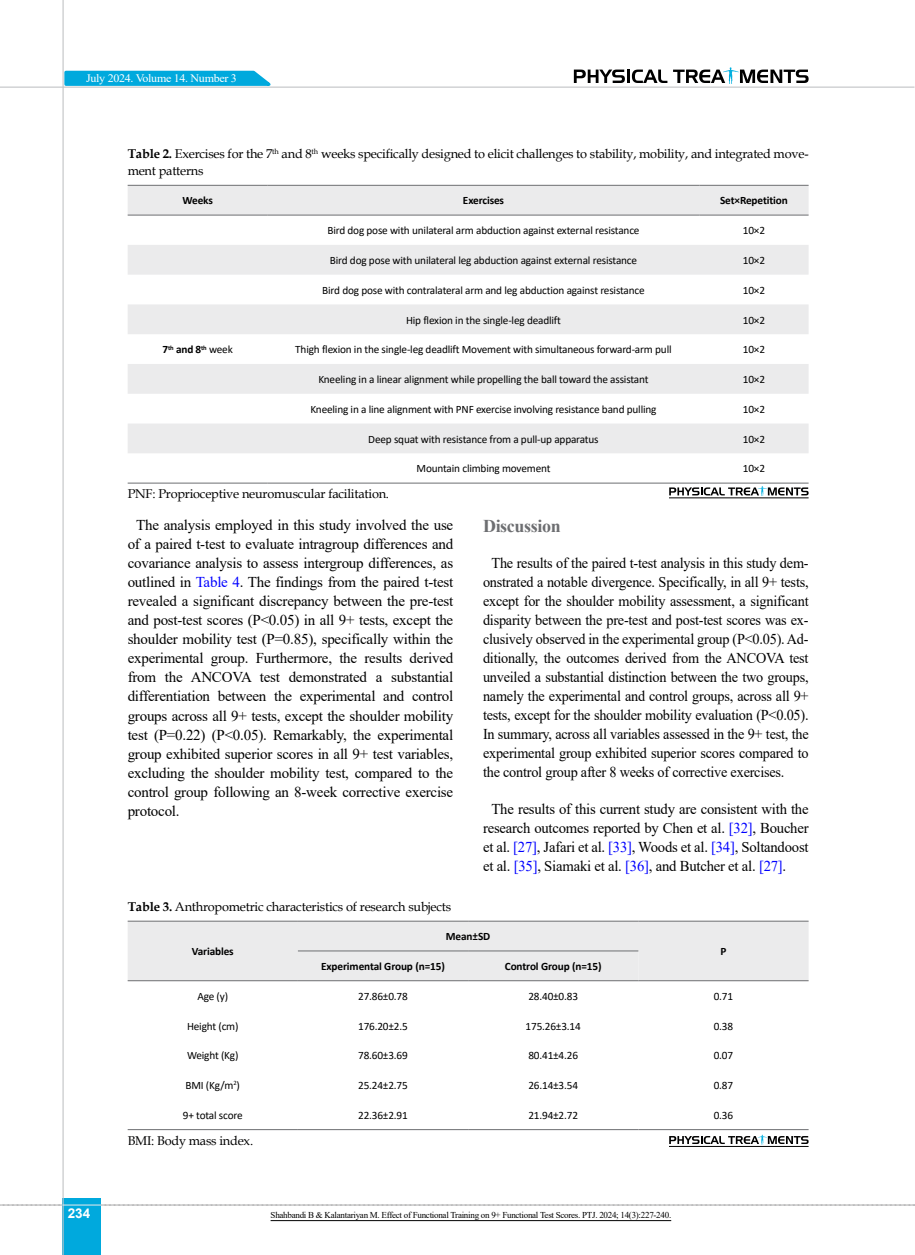
<style>
.page{position:relative;width:915px;height:1255px;background:#fff}
.page>*{position:absolute;margin:0;border:0;box-sizing:border-box;transform-origin:0 0}
.t1{font:700 18px "Times New Roman";letter-spacing:-.02em;color:#6d6e71}
.t2{font:15px/19px "Times New Roman";letter-spacing:-.015em;color:#000;text-align:justify}
.t3{font:15px/19px "Times New Roman";letter-spacing:-.015em;color:#000;text-align:justify;scale:.95 1}
.t4{font:700 13.5px "Arial";color:#fff}
.t5{font:12.75px/16.5px "Book Antiqua";letter-spacing:-.015em;color:#000}
.t6{font:11.4px "Times New Roman";letter-spacing:-.025em;color:#fff;scale:1.05 1}
.t7{font:11.25px "Calibri";letter-spacing:-.015em;color:#000}
.t8{font:700 11.25px "Calibri";letter-spacing:-.01em;color:#000}
.t9{font:9px "Times New Roman";letter-spacing:-.03em;color:#000}
.s1{font-weight:700}
.s2{font-weight:400}
.s3{color:#00f}
</style>
<div class="page">
<svg style="left:0;top:1204px;width:915px;height:1px"></svg>
<div style="left:63px;top:1198px;width:38px;height:56px;background:#00a9dd"></div>
<hr style="left:62px;top:0;width:2px;height:1254px;background:#c2c4c6">
<hr style="left:63px;top:1204px;width:38px;height:1px;background:#ebebec">
<svg style="left:63px;top:69px;width:215px;height:18px;background:#36bae2"></svg>
<svg style="left:573px;top:67px;width:235px;height:17px"></svg>
<hr style="left:0;top:87px;width:914px;height:1px;background:#c2c4c6">
<svg style="left:128px;top:186px;width:680px;height:267px;fill:#ebebec"></svg>
<hr style="left:128px;top:482px;width:140px;height:1px;background:#6d6e71">
<hr style="left:268px;top:482px;width:431px;height:1px;background:#6d6e71">
<hr style="left:699px;top:482px;width:109px;height:1px;background:#6d6e71">
<hr style="left:128px;top:185px;width:140px;height:1px;background:#6d6e71">
<hr style="left:268px;top:185px;width:431px;height:1px;background:#6d6e71">
<hr style="left:699px;top:185px;width:109px;height:1px;background:#6d6e71">
<hr style="left:128px;top:215px;width:140px;height:1px;background:#6d6e71">
<hr style="left:268px;top:215px;width:431px;height:1px;background:#6d6e71">
<hr style="left:699px;top:215px;width:109px;height:1px;background:#6d6e71">
<svg style="left:669px;top:486px;width:139px;height:10px"></svg>
<hr style="left:668px;top:497px;width:140px;height:1px;background:#000">
<div style="left:128px;top:921px;width:680px;height:59px;background:#ebebec"></div>
<hr style="left:128px;top:920px;width:170px;height:1px;background:#6d6e71">
<hr style="left:298px;top:920px;width:170px;height:1px;background:#6d6e71">
<hr style="left:468px;top:920px;width:170px;height:1px;background:#6d6e71">
<hr style="left:638px;top:920px;width:170px;height:1px;background:#6d6e71">
<hr style="left:128px;top:1129px;width:170px;height:1px;background:#6d6e71">
<hr style="left:298px;top:1129px;width:170px;height:1px;background:#6d6e71">
<hr style="left:468px;top:1129px;width:170px;height:1px;background:#6d6e71">
<hr style="left:638px;top:1129px;width:170px;height:1px;background:#6d6e71">
<hr style="left:128px;top:980px;width:170px;height:1px;background:#6d6e71">
<hr style="left:638px;top:980px;width:170px;height:1px;background:#6d6e71">
<hr style="left:298px;top:950px;width:170px;height:1px;background:#6d6e71">
<hr style="left:468px;top:950px;width:170px;height:1px;background:#6d6e71">
<hr style="left:298px;top:980px;width:170px;height:1px;background:#6d6e71">
<hr style="left:468px;top:980px;width:170px;height:1px;background:#6d6e71">
<svg style="left:669px;top:1134px;width:139px;height:10px"></svg>
<hr style="left:668px;top:1145px;width:140px;height:1px;background:#000">
<hr style="left:270px;top:1220px;width:401px;height:1px;background:#000">
<p class="t6" style="left:86px;top:70px;width:145px">July 2024. Volume 14. Number 3</p>
<p class="t5" style="left:128px;top:145px;width:682px"><span class="s1">Table 2.</span> Exercises for the 7<sup>th</sup> and 8<sup>th</sup> weeks specifically designed to elicit challenges to stability, mobility, and integrated move&shy;ment patterns</p>
<p class="t8" style="left:182px;top:193px;width:32px">Weeks</p>
<p class="t8" style="left:463px;top:193px;width:43px">Exercises</p>
<p class="t8" style="left:719px;top:193px;width:69px">Set×Repetition</p>
<p class="t7" style="left:327px;top:223px;width:313px">Bird dog pose with unilateral arm abduction against external resistance</p>
<p class="t7" style="left:742px;top:223px;width:24px">10×2</p>
<p class="t7" style="left:330px;top:252px;width:309px">Bird dog pose with unilateral leg abduction against external resistance</p>
<p class="t7" style="left:742px;top:252px;width:24px">10×2</p>
<p class="t7" style="left:322px;top:282px;width:324px">Bird dog pose with contralateral arm and leg abduction against resistance</p>
<p class="t7" style="left:742px;top:282px;width:24px">10×2</p>
<p class="t7" style="left:406px;top:312px;width:156px">Hip flexion in the single-leg deadlift</p>
<p class="t7" style="left:742px;top:312px;width:24px">10×2</p>
<p class="t8" style="left:162px;top:341px;width:72px">7<sup>th</sup> and 8<sup>th</sup> <span class="s2">week</span></p>
<p class="t7" style="left:295px;top:342px;width:378px">Thigh flexion in the single-leg deadlift Movement with simultaneous forward-arm pull</p>
<p class="t7" style="left:742px;top:342px;width:24px">10×2</p>
<p class="t7" style="left:318px;top:371px;width:331px">Kneeling in a linear alignment while propelling the ball toward the assistant</p>
<p class="t7" style="left:742px;top:371px;width:24px">10×2</p>
<p class="t7" style="left:310px;top:401px;width:347px">Kneeling in a line alignment with PNF exercise involving resistance band pulling</p>
<p class="t7" style="left:742px;top:401px;width:24px">10×2</p>
<p class="t7" style="left:368px;top:431px;width:232px">Deep squat with resistance from a pull-up apparatus</p>
<p class="t7" style="left:742px;top:431px;width:24px">10×2</p>
<p class="t7" style="left:416px;top:461px;width:135px">Mountain climbing movement</p>
<p class="t7" style="left:742px;top:461px;width:24px">10×2</p>
<p class="t5" style="left:128px;top:485px;width:263px">PNF: Proprioceptive neuromuscular facilitation.</p>
<p class="t2" style="left:128px;top:515px;width:327px;text-indent:9px">The analysis employed in this study involved the use of a paired t-test to evaluate intragroup differences and covariance analysis to assess intergroup differences, as outlined in <span class="s3">Table 4</span>. The findings from the paired t-test revealed a significant discrepancy between the pre-test and post-test scores (P&lt;0.05) in all 9+ tests, except the shoulder mobility test (P=0.85), specifically within the experimental group. Furthermore, the results derived from the ANCOVA test demonstrated a substantial differentiation between the experimental and control groups across all 9+ tests, except the shoulder mobility test (P=0.22) (P&lt;0.05). Remarkably, the experimental group exhibited superior scores in all 9+ test variables, excluding the shoulder mobility test, compared to the control group following an 8-week corrective exercise protocol.</p>
<p class="t1" style="left:483px;top:512px;width:79px">Discussion</p>
<p class="t3" style="left:483px;top:552px;width:344px;text-indent:9px">The results of the paired t-test analysis in this study dem&shy;onstrated a notable divergence. Specifically, in all 9+ tests, except for the shoulder mobility assessment, a significant disparity between the pre-test and post-test scores was ex&shy;clusively observed in the experimental group (P&lt;0.05). Ad&shy;ditionally, the outcomes derived from the ANCOVA test unveiled a substantial distinction between the two groups, namely the experimental and control groups, across all 9+ tests, except for the shoulder mobility evaluation (P&lt;0.05).<br>In summary, across all variables assessed in the 9+ test, the experimental group exhibited superior scores compared to the control group after 8 weeks of corrective exercises.</p>
<p class="t2" style="left:483px;top:798px;width:327px;text-indent:8px">The results of this current study are consistent with the research outcomes reported by Chen et al. <span class="s3">[32]</span>, Boucher et al. <span class="s3">[27]</span>, Jafari et al. <span class="s3">[33]</span>, Woods et al. <span class="s3">[34]</span>, Soltandoost et al. <span class="s3">[35]</span>, Siamaki et al. <span class="s3">[36]</span>, and Butcher et al. <span class="s3">[27]</span>.</p>
<p class="t5" style="left:128px;top:897px;width:325px"><span class="s1">Table 3.</span> Anthropometric characteristics of research subjects</p>
<p class="t8" style="left:192px;top:943px;width:43px">Variables</p>
<p class="t8" style="left:446px;top:928px;width:46px">Mean±SD</p>
<p class="t8" style="left:321px;top:958px;width:125px">Experimental Group (n=15)</p>
<p class="t8" style="left:504px;top:958px;width:98px">Control Group (n=15)</p>
<p class="t8" style="left:720px;top:943px;width:7px">P</p>
<p class="t4" style="left:68px;top:1203px;width:24px">234</p>
<p class="t7" style="left:197px;top:988px;width:32px">Age (y)</p>
<p class="t7" style="left:358px;top:988px;width:51px">27.86±0.78</p>
<p class="t7" style="left:528px;top:988px;width:51px">28.40±0.83</p>
<p class="t7" style="left:713px;top:988px;width:21px">0.71</p>
<p class="t7" style="left:187px;top:1018px;width:53px">Height (cm)</p>
<p class="t7" style="left:358px;top:1018px;width:51px">176.20±2.5</p>
<p class="t7" style="left:525px;top:1018px;width:57px">175.26±3.14</p>
<p class="t7" style="left:713px;top:1018px;width:21px">0.38</p>
<p class="t7" style="left:187px;top:1047px;width:53px">Weight (Kg)</p>
<p class="t7" style="left:358px;top:1047px;width:51px">78.60±3.69</p>
<p class="t7" style="left:528px;top:1047px;width:51px">80.41±4.26</p>
<p class="t7" style="left:713px;top:1047px;width:21px">0.07</p>
<p class="t7" style="left:185px;top:1077px;width:56px">BMI (Kg/m<sup>2</sup>)</p>
<p class="t7" style="left:358px;top:1077px;width:51px">25.24±2.75</p>
<p class="t7" style="left:528px;top:1077px;width:51px">26.14±3.54</p>
<p class="t7" style="left:713px;top:1077px;width:21px">0.87</p>
<p class="t7" style="left:183px;top:1107px;width:61px">9+ total score</p>
<p class="t7" style="left:358px;top:1107px;width:51px">22.36±2.91</p>
<p class="t7" style="left:528px;top:1107px;width:51px">21.94±2.72</p>
<p class="t7" style="left:713px;top:1107px;width:21px">0.36</p>
<p class="t5" style="left:128px;top:1131px;width:127px">BMI: Body mass index.</p>
<p class="t9" style="left:270px;top:1208px;width:402px">Shahbandi B &amp; Kalantariyan M. Effect of Functional Training on 9+ Functional Test Scores. PTJ. 2024; 14(3):227-240.</p>
</div>
